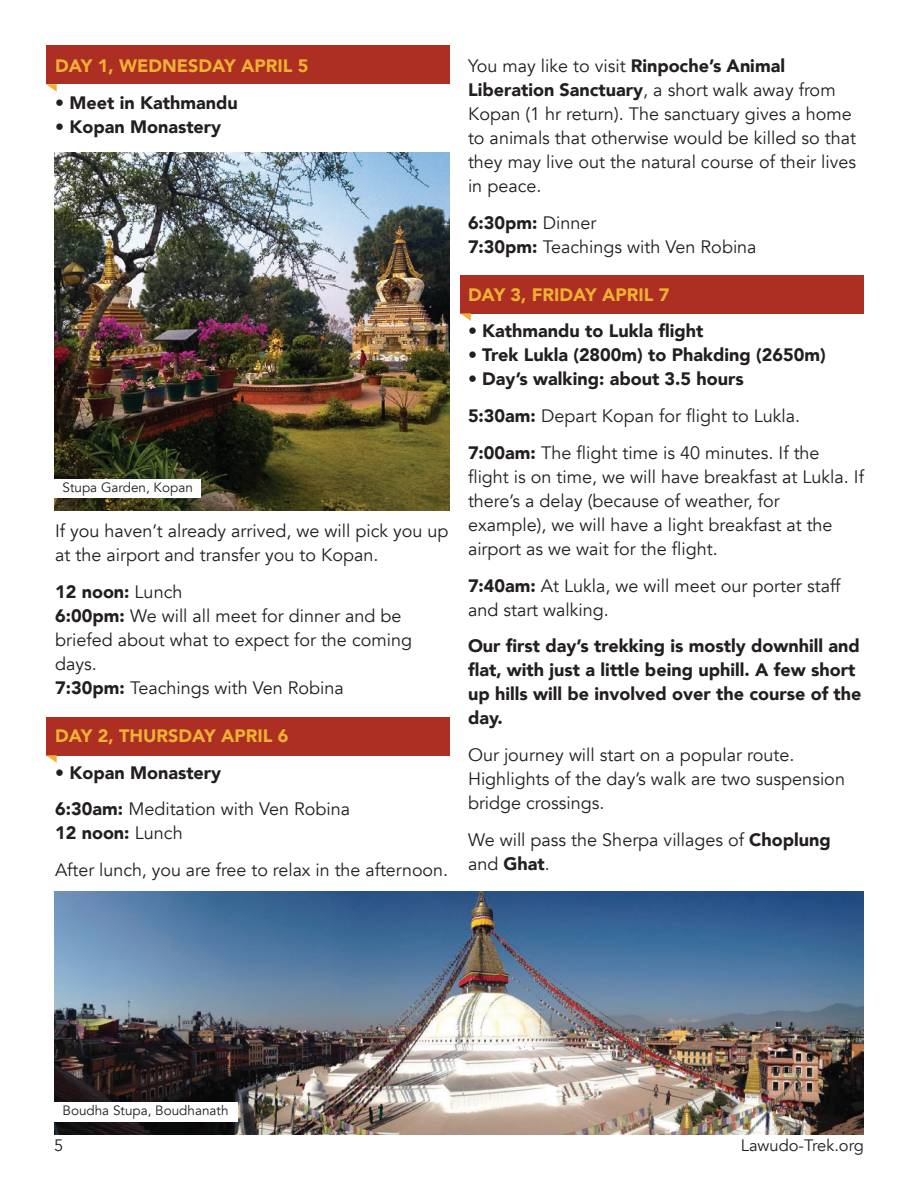
<style>
.page{position:relative;width:918px;height:1188px;background:#fff}
.page>*{position:absolute;margin:0;border:0;box-sizing:border-box;transform-origin:0 0}
.t1{font:18px/24px "Avenir";color:#231f20}
.t2{font:900 18px/24px "Avenir";color:#231f20}
.t3{font:900 18px "Avenir";color:#efb133}
.t4{font:17.85px "Avenir";color:#231f20}
.t5{font:16.5px "Avenir";color:#231f20}
.t6{font:13.5px "Avenir";color:#231f20}
.s1{font-weight:900}
.s2{font-weight:400}
</style>
<div class="page">
<div style="left:46px;top:717px;width:404px;height:38px;background:#ad2e23"></div>
<svg style="left:46px;top:755px;width:11px;height:8px"></svg>
<div style="left:46px;top:46px;width:404px;height:38px;background:#ad2e23"></div>
<svg style="left:46px;top:84px;width:11px;height:8px"></svg>
<div style="left:460px;top:275px;width:404px;height:38px;background:#ad2e23"></div>
<svg style="left:460px;top:313px;width:11px;height:8px"></svg>
<img style="left:54px;top:152px;width:396px;height:358px">
<div style="left:54px;top:479px;width:146px;height:19px;background:#fff"></div>
<img style="left:55px;top:892px;width:809px;height:242px">
<div style="left:54px;top:1102px;width:184px;height:20px;background:#fff"></div>
<p class="t3" style="left:55px;top:50px;width:255px">DAY 1, WEDNESDAY APRIL 5</p>
<p class="t2" style="left:55px;top:90px;width:184px">• Meet in Kathmandu</p>
<p class="t2" style="left:55px;top:114px;width:168px">• Kopan Monastery</p>
<p class="t6" style="left:63px;top:480px;width:132px">Stupa Garden, Kopan</p>
<p class="t1" style="left:55px;top:519px;width:395px">If you haven’t already arrived, we will pick you up at the airport and transfer you to Kopan.</p>
<p class="t1" style="left:55px;top:580px;width:358px"><span class="s1">12 noon:</span> Lunch<br><span class="s1">6:00pm:</span> We will all meet for dinner and be briefed about what to expect for the coming days.<br><span class="s1">7:30pm:</span> Teachings with Ven Robina</p>
<p class="t3" style="left:55px;top:720px;width:235px">DAY 2, THURSDAY APRIL 6</p>
<p class="t1" style="left:55px;top:754px;width:297px;line-height:36.8px"><span class="s1">• Kopan Monastery<br>6:30am:</span> Meditation with Ven Robina</p>
<p class="t2" style="left:55px;top:821px;width:129px">12 noon: <span class="s2">Lunch</span></p>
<p class="t4" style="left:55px;top:859px;width:395px">After lunch, you are free to relax in the afternoon.</p>
<p class="t1" style="left:468px;top:54px;width:390px">You may like to visit <span class="s1">Rinpoche’s Animal Liberation Sanctuary</span>, a short walk away from Kopan (1 hr return). The sanctuary gives a home to animals that otherwise would be killed so that they may live out the natural course of their lives in peace.</p>
<p class="t1" style="left:468px;top:211px;width:290px"><span class="s1">6:30pm:</span> Dinner<br><span class="s1">7:30pm:</span> Teachings with Ven Robina</p>
<p class="t3" style="left:468px;top:279px;width:203px">DAY 3, FRIDAY APRIL 7</p>
<p class="t2" style="left:468px;top:319px;width:237px">• Kathmandu to Lukla flight</p>
<p class="t2" style="left:468px;top:343px;width:359px">• Trek Lukla (2800m) to Phakding (2650m)</p>
<p class="t1" style="left:468px;top:361px;width:353px;line-height:36.8px"><span class="s1">• Day’s walking: about 3.5 hours<br>5:30am:</span> Depart Kopan for flight to Lukla.<br><span class="s1">7:00am:</span> The flight time is 40 minutes. If the</p>
<p class="t1" style="left:468px;top:465px;width:398px">flight is on time, we will have breakfast at Lukla. If there’s a delay (because of weather, for<br>example), we will have a light breakfast at the airport as we wait for the flight.</p>
<p class="t1" style="left:468px;top:574px;width:374px"><span class="s1">7:40am:</span> At Lukla, we will meet our porter staff and start walking.</p>
<p class="t2" style="left:468px;top:634px;width:395px">Our first day’s trekking is mostly downhill and flat, with just a little being uphill. A few short up hills will be involved over the course of the day.</p>
<p class="t1" style="left:468px;top:743px;width:379px">Our journey will start on a popular route.<br>Highlights of the day’s walk are two suspension bridge crossings.</p>
<p class="t1" style="left:468px;top:828px;width:364px">We will pass the Sherpa villages of <span class="s1">Choplung </span>and <span class="s1">Ghat</span>.</p>
<p class="t6" style="left:63px;top:1102px;width:168px">Boudha Stupa, Boudhanath</p>
<p class="t5" style="left:54px;top:1135px;width:11px">5</p>
<p class="t5" style="left:741px;top:1135px;width:125px">Lawudo-Trek.org</p>
</div>
